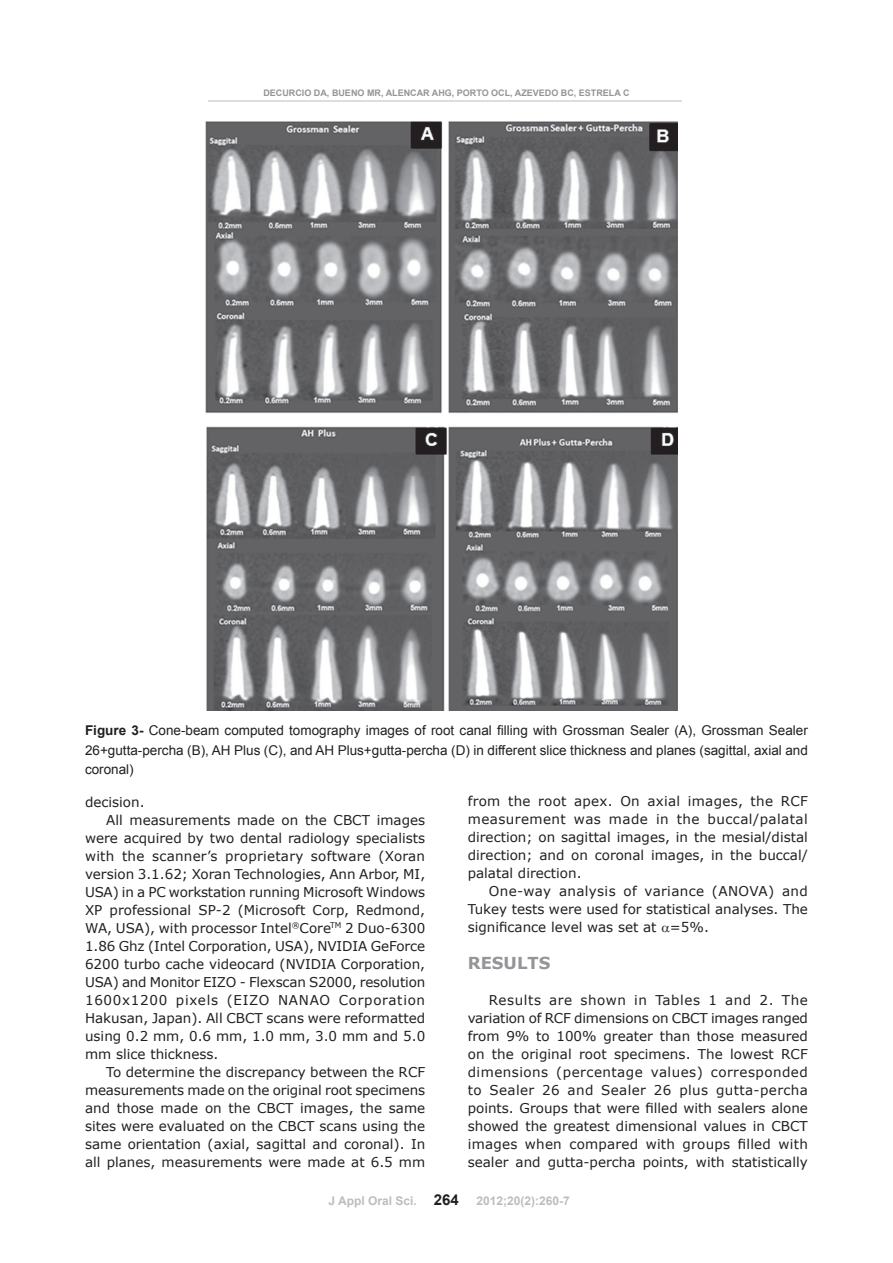
<style>
.page{position:relative;width:893px;height:1263px;background:#fff}
.page>*{position:absolute;margin:0;border:0;box-sizing:border-box;transform-origin:0 0}
.t1{font:700 16.5px "Verdana";color:#939598}
.t2{font:13.5px/18px "Verdana";color:#231f20;text-align:justify}
.t3{font:13.5px/19.5px "Arial";color:#231f20;text-align:justify}
.t4{font:13.5px "Verdana";letter-spacing:.02em;color:#231f20}
.t5{font:13.5px "Verdana";letter-spacing:.05em;color:#231f20}
.t6{font:700 12px "Arial";color:#bcbdc0}
.t7{font:700 9px "Arial";color:#939598}
.s1{font-weight:700}
.s2{font-size:15px;color:#231f20}
</style>
<div class="page">
<hr style="left:208px;top:100px;width:474px;height:1px;background:#dcdddf">
<img style="left:206px;top:121px;width:471px;height:589px">
<p class="t7" style="left:263px;top:87px;width:368px">DECURCIO DA, BUENO MR, ALENCAR AHG, PORTO OCL, AZEVEDO BC, ESTRELA C</p>
<p class="t3" style="left:85px;top:721px;width:724px"><span class="s1">Figure 3-</span> Cone-beam computed tomography images of root canal filling with Grossman Sealer (A), Grossman Sealer 26+gutta-percha (B), AH Plus (C), and AH Plus+gutta-percha (D) in different slice thickness and planes (sagittal, axial and coronal)</p>
<p class="t2" style="left:85px;top:792px;width:61px">decision.</p>
<p class="t2" style="left:106px;top:810px;width:320px">All measurements made on the CBCT images</p>
<p class="t2" style="left:85px;top:828px;width:342px">were acquired by two dental radiology specialists</p>
<p class="t4" style="left:85px;top:847px;width:342px">with the scanner’s proprietary software (Xoran</p>
<p class="t2" style="left:85px;top:864px;width:342px">version 3.1.62; Xoran Technologies, Ann Arbor, MI,</p>
<p class="t2" style="left:85px;top:882px;width:342px">USA) in a PC workstation running Microsoft Windows</p>
<p class="t2" style="left:85px;top:900px;width:342px">XP professional SP-2 (Microsoft Corp, Redmond,</p>
<p class="t2" style="left:85px;top:918px;width:342px">WA, USA), with processor Intel<sup>®</sup>Core<sup>TM</sup> 2 Duo-6300</p>
<p class="t2" style="left:85px;top:936px;width:342px">1.86 Ghz (Intel Corporation, USA), NVIDIA GeForce</p>
<p class="t2" style="left:85px;top:954px;width:342px">6200 turbo cache videocard (NVIDIA Corporation,</p>
<p class="t2" style="left:85px;top:972px;width:342px">USA) and Monitor EIZO - Flexscan S2000, resolution</p>
<p class="t5" style="left:85px;top:991px;width:342px">1600x1200 pixels (EIZO NANAO Corporation</p>
<p class="t2" style="left:85px;top:1008px;width:342px">Hakusan, Japan). All CBCT scans were reformatted</p>
<p class="t2" style="left:85px;top:1026px;width:342px">using 0.2 mm, 0.6 mm, 1.0 mm, 3.0 mm and 5.0</p>
<p class="t2" style="left:85px;top:1044px;width:135px">mm slice thickness.</p>
<p class="t2" style="left:106px;top:1062px;width:320px">To determine the discrepancy between the RCF</p>
<p class="t2" style="left:85px;top:1080px;width:342px">measurements made on the original root specimens</p>
<p class="t2" style="left:85px;top:1098px;width:342px">and those made on the CBCT images, the same</p>
<p class="t2" style="left:85px;top:1116px;width:342px">sites were evaluated on the CBCT scans using the</p>
<p class="t2" style="left:85px;top:1134px;width:342px">same orientation (axial, sagittal and coronal). In</p>
<p class="t2" style="left:85px;top:1152px;width:342px">all planes, measurements were made at 6.5 mm</p>
<p class="t2" style="left:468px;top:792px;width:342px">from the root apex. On axial images, the RCF measurement was made in the buccal/palatal direction; on sagittal images, in the mesial/distal direction; and on coronal images, in the buccal/ palatal direction.</p>
<p class="t2" style="left:468px;top:882px;width:342px;text-indent:21px">One-way analysis of variance (ANOVA) and Tukey tests were used for statistical analyses. The significance level was set at =5%.</p>
<p class="t1" style="left:468px;top:952px;width:26px">RESULTS</p>
<p class="t2" style="left:468px;top:990px;width:342px;text-indent:21px">Results are shown in Tables 1 and 2. The variation of RCF dimensions on CBCT images ranged from 9% to 100% greater than those measured on the original root specimens. The lowest RCF dimensions (percentage values) corresponded to Sealer 26 and Sealer 26 plus gutta-percha points. Groups that were filled with sealers alone showed the greatest dimensional values in CBCT images when compared with groups filled with sealer and gutta-percha points, with statistically</p>
<p class="t6" style="left:328px;top:1193px;width:132px">J Appl Oral Sci. <span class="s2">264</span></p>
<p class="t6" style="left:477px;top:1193px;width:95px">2012;20(2):260-7</p>
</div>
